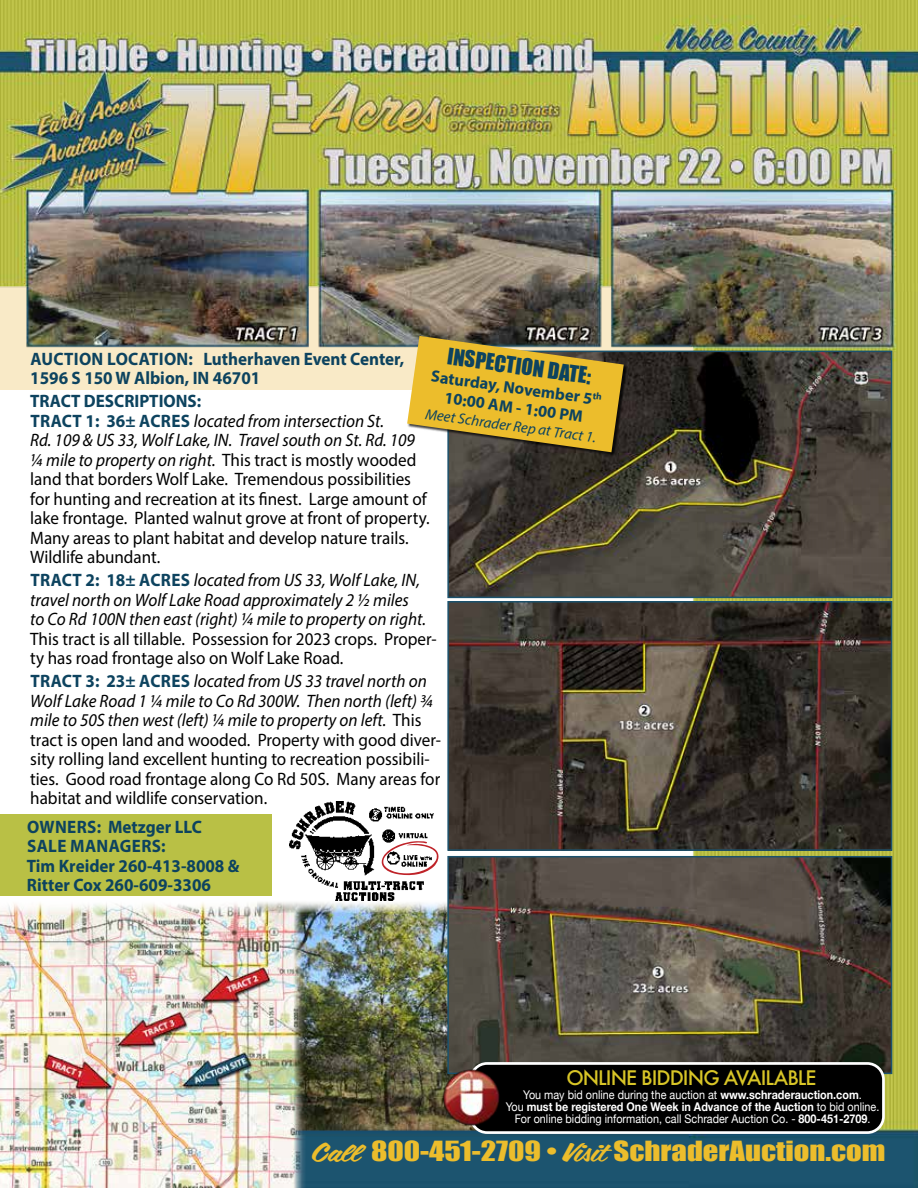
<style>
.page{position:relative;width:918px;height:1188px;background:#fff}
.page>*{position:absolute;margin:0;border:0;box-sizing:border-box;transform-origin:0 0}
.t1{font:25.5px "Impact";color:#ecbd2c;scale:1.2 1}
.t2{font:21px "Impact";color:#0d435f}
.t3{font:500 19.5px "Futura";letter-spacing:-.05em;color:#d8c527}
.t4{font:18px/19.5px "Myriad Pro";color:#000;scale:.95 1}
.t5{font:700 18px/19.5px "Myriad Pro";color:#0d435f;scale:.95 1}
.t6{font:italic 18px/19.5px "Myriad Pro";color:#000;scale:.95 1}
.t7{font:700 16.5px/19.5px "Myriad Pro";color:#0d435f;text-align:center}
.t8{font:italic 15px "Myriad Pro";color:#0d435f}
.t9{font:12px/12px "Helvetica Neue";color:#fff;text-align:center;scale:.9 1}
.s1{font-weight:700;color:#0d435f}
.s2{font-style:italic}
.s3{font-weight:700;font-style:normal;color:#0d435f}
.s4{font-weight:700}
.s5{font-family:"Coffee Service"}
</style>
<div class="page">
<img style="left:0;top:0;width:918px;height:1188px">
<img style="left:450px;top:354px;width:439px;height:241px">
<div style="left:447px;top:351px;width:445px;height:247px;border:2px solid #1c526d"></div>
<img style="left:450px;top:604px;width:439px;height:244px">
<div style="left:447px;top:601px;width:445px;height:250px;border:2px solid #1c526d"></div>
<img style="left:450px;top:859px;width:439px;height:212px">
<div style="left:447px;top:856px;width:445px;height:218px;border:2px solid #1c526d"></div>
<img style="left:0;top:900px;width:307px;height:288px">
<div style="left:0;top:815px;width:271px;height:81px;background:#b9c045"></div>
<div style="left:407px;top:336px;width:221px;height:120px;background:#000;opacity:.75"></div>
<img style="left:290px;top:802px;width:144px;height:98px">
<svg style="left:381px;top:841px;width:59px;height:34px"></svg>
<div style="left:471px;top:1063px;width:412px;height:70px;background:#000;border-radius:16px"></div>
<div style="left:470px;top:1062px;width:415px;height:72px;border:3px solid #fff;border-radius:16px"></div>
<img style="left:442px;top:1068px;width:58px;height:58px">
<svg style="left:407px;top:336px;width:217px;height:116px;background:#caa73c"></svg>
<p class="t2" style="left:450px;top:340px;width:147px;rotate:8deg">INSPECTION DATE:</p>
<p class="t5" style="left:30px;top:348px;width:395px">AUCTION LOCATION: Lutherhaven Event Center,<br>1596 S 150 W Albion, IN 46701</p>
<p class="t4" style="left:30px;top:391px;width:422px"><span class="s1">TRACT DESCRIPTIONS:<br>TRACT 1: 36± ACRES</span> <span class="s2">located from intersection St.<br>Rd. 109 &amp; US 33, Wolf Lake, IN. Travel south on St. Rd. 109 ¼ mile to property on right.</span> This tract is mostly wooded land that borders Wolf Lake. Tremendous possibilities for hunting and recreation at its finest. Large amount of lake frontage. Planted walnut grove at front of property.<br>Many areas to plant habitat and develop nature trails.<br>Wildlife abundant.</p>
<p class="t6" style="left:30px;top:570px;width:418px"><span class="s3">TRACT 2: 18± ACRES</span> located from US 33, Wolf Lake, IN, travel north on Wolf Lake Road approximately 2 ½ miles to Co Rd 100N then east (right) ¼ mile to property on right.</p>
<p class="t4" style="left:30px;top:628px;width:430px">This tract is all tillable. Possession for 2023 crops. Proper&shy;ty has road frontage also on Wolf Lake Road.</p>
<p class="t4" style="left:30px;top:671px;width:434px"><span class="s1">TRACT 3: 23± ACRES</span> <span class="s2">located from US 33 travel north on Wolf Lake Road 1 ¼ mile to Co Rd 300W. Then north (left) ¾ mile to 50S then west (left) ¼ mile to property on left.</span> This tract is open land and wooded. Property with good diver&shy;sity rolling land excellent hunting to recreation possibili&shy;ties. Good road frontage along Co Rd 50S. Many areas for habitat and wildlife conservation.</p>
<p class="t5" style="left:27px;top:817px;width:225px">OWNERS: Metzger LLC<br>SALE MANAGERS:<br>Tim Kreider 260-413-8008 &amp;<br>Ritter Cox 260-609-3306</p>
<p class="t7" style="left:433px;top:366px;width:164px;rotate:8deg">Saturday, November 5<br>10:00 AM - 1:00 PM</p>
<p class="t8" style="left:427px;top:404px;width:174px;rotate:8deg">Meet Schrader Rep at Tract 1.</p>
<p class="t3" style="left:566px;top:1065px;width:252px">ONLINE BIDDING AVAILABLE</p>
<p class="t9" style="left:506px;top:1089px;width:417px">You may bid online during the auction at <span class="s4">www.schraderauction.com</span>.<br>You <span class="s4">must be registered One Week in Advance of the Auction</span> to bid online.<br>For online bidding information, call Schrader Auction Co. - <span class="s4">800-451-2709</span>.</p>
<h1 class="t1" style="left:311px;top:1131px;width:480px"><span class="s5">Call</span> 800-451-2709 • <span class="s5">Visit</span> SchraderAuction.com</h1>
</div>
